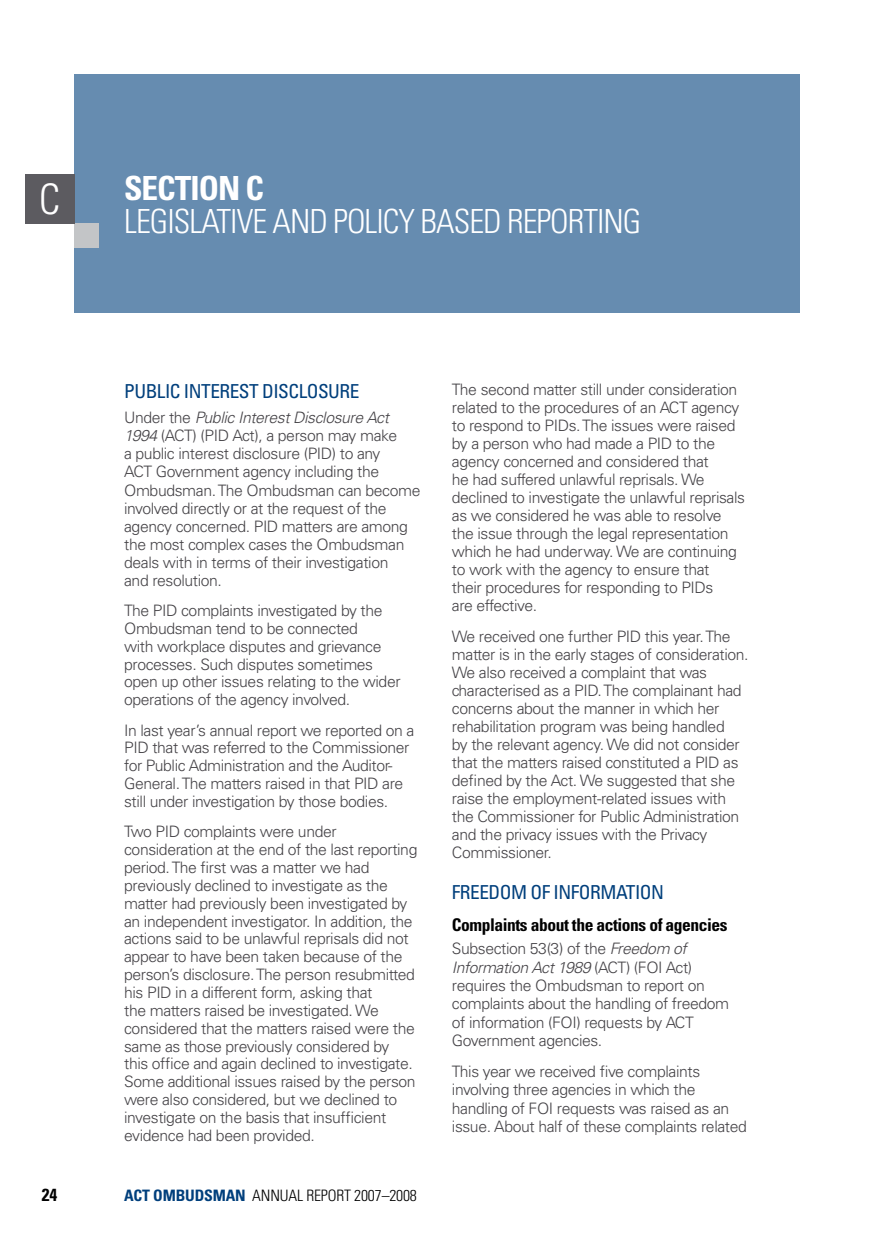
<style>
.page{position:relative;width:874px;height:1241px;background:#fff}
.page>*{position:absolute;margin:0;border:0;box-sizing:border-box;transform-origin:0 0}
.t1{font:300 condensed 42px "Univers";color:#fff}
.t2{font:300 condensed 33.25px "Univers";letter-spacing:-.03em;color:#fff}
.t3{font:700 condensed 33.25px "Univers";letter-spacing:-.03em;color:#fff}
.t4{font:condensed 19.25px "Univers";letter-spacing:-.025em;color:#003f7c}
.t5{font:700 condensed 17.5px "Univers";letter-spacing:-.025em;color:#000}
.t6{font:300 15.75px/18px "Univers";letter-spacing:-.025em;color:#454347}
.t7{font:300 condensed 15.75px "Univers";letter-spacing:-.01em;color:#000}
.s1{font-style:italic}
.s2{font-weight:700;color:#003f7c}
</style>
<div class="page">
<div style="left:74px;top:74px;width:725px;height:239px;background:#668cb0"></div>
<div style="left:74px;top:223px;width:25px;height:25px;background:#c3c5c7"></div>
<div style="left:25px;top:174px;width:49px;height:49px;background:#5c5b60"></div>
<h1 class="t1" style="left:39px;top:174px;width:22px">C</h1>
<h2 class="t3" style="left:124px;top:167px;width:141px">SECTION C</h2>
<h2 class="t2" style="left:124px;top:201px;width:518px">LEGISLATIVE AND POLICY BASED REPORTING</h2>
<p class="t4" style="left:124px;top:379px;width:237px">PUBLIC I NTEREST D ISCLOSURE</p>
<p class="t6" style="left:124px;top:408px;width:298px">Under the <span class="s1">Public Interest Disclosure Act 1994</span> (ACT) (PID Act), a person may make<br>a public interest disclosure (PID) to any<br>ACT Government agency including the Ombudsman. The Ombudsman can become involved directly or at the request of the agency concerned. PID matters are among the most complex cases the Ombudsman deals with in terms of their investigation<br>and resolution.</p>
<p class="t6" style="left:124px;top:601px;width:278px">The PID complaints investigated by the Ombudsman tend to be connected<br>with workplace disputes and grievance processes. Such disputes sometimes open up other issues relating to the wider operations of the agency involved.</p>
<p class="t6" style="left:124px;top:720px;width:291px">In last year’s annual report we reported on a PID that was referred to the Commissioner for Public Administration and the Auditor-General. The matters raised in that PID are still under investigation by those bodies.</p>
<p class="t6" style="left:124px;top:822px;width:294px">Two PID complaints were under consideration at the end of the last reporting period. The first was a matter we had previously declined to investigate as the matter had previously been investigated by an independent investigator. In addition, the actions said to be unlawful reprisals did not appear to have been taken because of the person’s disclosure. The person resubmitted his PID in a different form, asking that<br>the matters raised be investigated. We considered that the matters raised were the same as those previously considered by this office and again declined to investigate.<br>Some additional issues raised by the person were also considered, but we declined to investigate on the basis that insufficient evidence had been provided.</p>
<p class="t6" style="left:451px;top:379px;width:294px">The second matter still under consideration related to the procedures of an ACT agency to respond to PIDs. The issues were raised by a person who had made a PID to the agency concerned and considered that<br>he had suffered unlawful reprisals. We declined to investigate the unlawful reprisals as we considered he was able to resolve the issue through the legal representation which he had underway. We are continuing to work with the agency to ensure that<br>their procedures for responding to PIDs<br>are effective.</p>
<p class="t6" style="left:451px;top:626px;width:298px">We received one further PID this year. The matter is in the early stages of consideration.<br>We also received a complaint that was characterised as a PID. The complainant had concerns about the manner in which her rehabilitation program was being handled<br>by the relevant agency. We did not consider that the matters raised constituted a PID as defined by the Act. We suggested that she raise the employment-related issues with the Commissioner for Public Administration and the privacy issues with the Privacy Commissioner.</p>
<p class="t4" style="left:451px;top:880px;width:213px">FREEDOM OF I NFORMATION</p>
<p class="t5" style="left:451px;top:913px;width:277px">Complaints about the actions of agencies</p>
<p class="t6" style="left:451px;top:938px;width:278px">Subsection 53(3) of the <span class="s1">Freedom of Information Act 1989</span> (ACT) (FOI Act) requires the Ombudsman to report on complaints about the handling of freedom of information (FOI) requests by ACT Government agencies.</p>
<p class="t6" style="left:451px;top:1061px;width:296px">This year we received five complaints involving three agencies in which the handling of FOI requests was raised as an issue. About half of these complaints related</p>
<p class="t5" style="left:42px;top:1184px;width:17px">24</p>
<p class="t7" style="left:124px;top:1185px;width:294px"><span class="s2">ACT OMBUDSMAN</span> ANNUAL REPORT 2007–2008</p>
</div>
